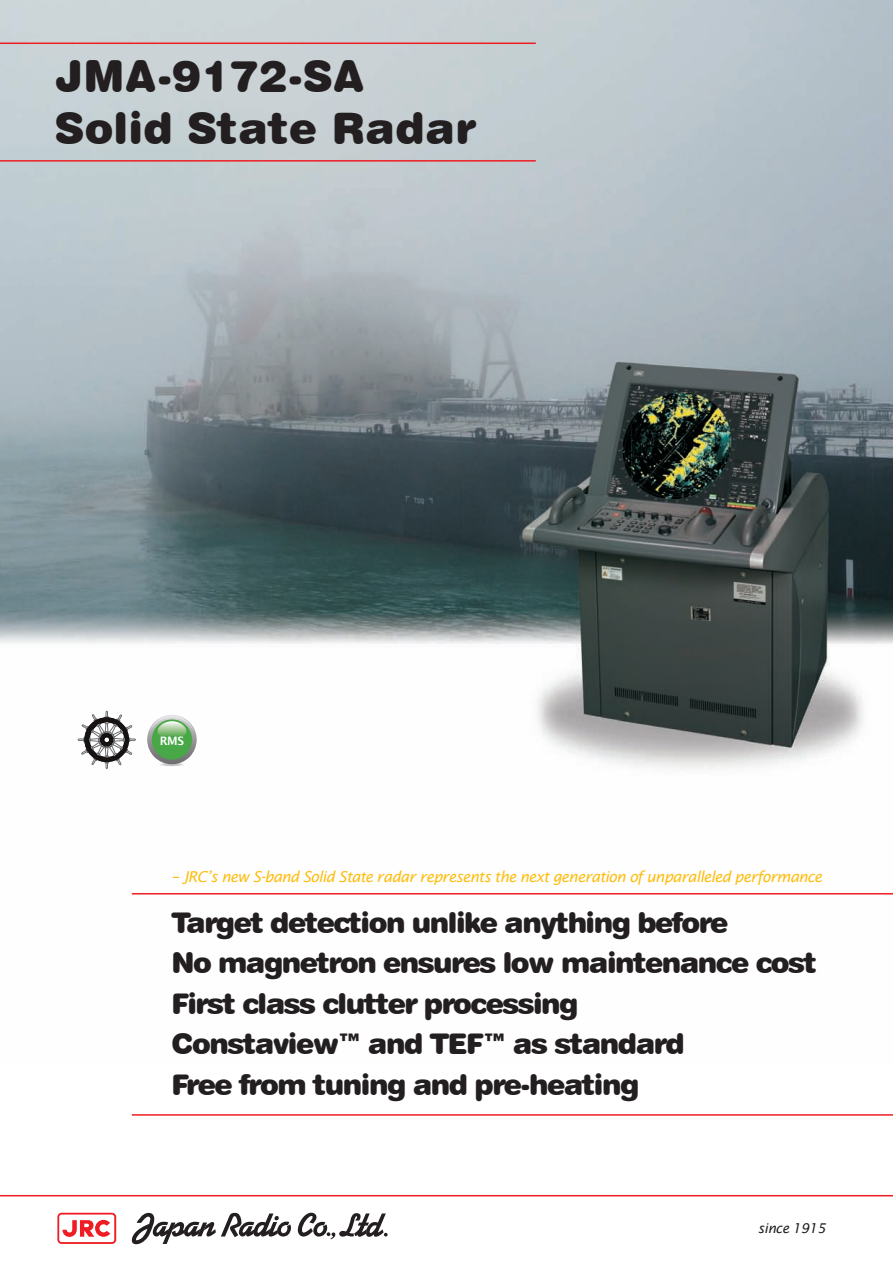
<style>
.page{position:relative;width:893px;height:1263px;background:#fff}
.page>*{position:absolute;margin:0;border:0;box-sizing:border-box;transform-origin:0 0}
.t1{font:43.5px/52.2px "Swiss 721 BT Black Rounded";letter-spacing:.005em;color:#231f20}
.t2{font:28.5px/40.5px "Swiss 721 BT Black Rounded";letter-spacing:-.05em;color:#231f20}
.t3{font:italic 15px "Lucida Sans";letter-spacing:-.04em;color:#fdbe12}
.t4{font:italic 13.5px "Lucida Sans";letter-spacing:-.03em;color:#231f20}
.t5{font:700 11.7px "Lucida Grande";color:#fff}
</style>
<div class="page">
<img style="left:0;top:0;width:893px;height:895px">
<hr style="left:132px;top:1114px;width:761px;height:2px;background:#ee1d23">
<hr style="left:132px;top:893px;width:761px;height:1px;background:#ee1d23">
<svg style="left:298px;top:1213px;width:90px;height:26px"></svg>
<svg style="left:131px;top:1213px;width:160px;height:31px"></svg>
<svg style="left:57px;top:1213px;width:59px;height:31px"></svg>
<hr style="left:0;top:43px;width:536px;height:1px;background:#ee1d23">
<hr style="left:0;top:160px;width:536px;height:2px;background:#ee1d23">
<hr style="left:0;top:1195px;width:893px;height:1px;background:#ee1d23">
<svg style="left:78px;top:711px;width:58px;height:58px"></svg>
<svg style="left:147px;top:715px;width:50px;height:51px"></svg>
<h1 class="t1" style="left:55px;top:50px;width:421px">JMA-9172-SA<br>Solid State Radar</h1>
<p class="t5" style="left:160px;top:731px;width:26px">RMS</p>
<p class="t3" style="left:171px;top:868px;width:652px">– JRC’s new S-band Solid State radar represents the next generation of unparalleled performance</p>
<p class="t2" style="left:171px;top:902px;width:647px">Target detection unlike anything before<br>No magnetron ensures low maintenance cost First class clutter processing<br>Constaview™ and TEF™ as standard<br>Free from tuning and pre-heating</p>
<p class="t4" style="left:758px;top:1220px;width:69px">since 1915</p>
</div>
